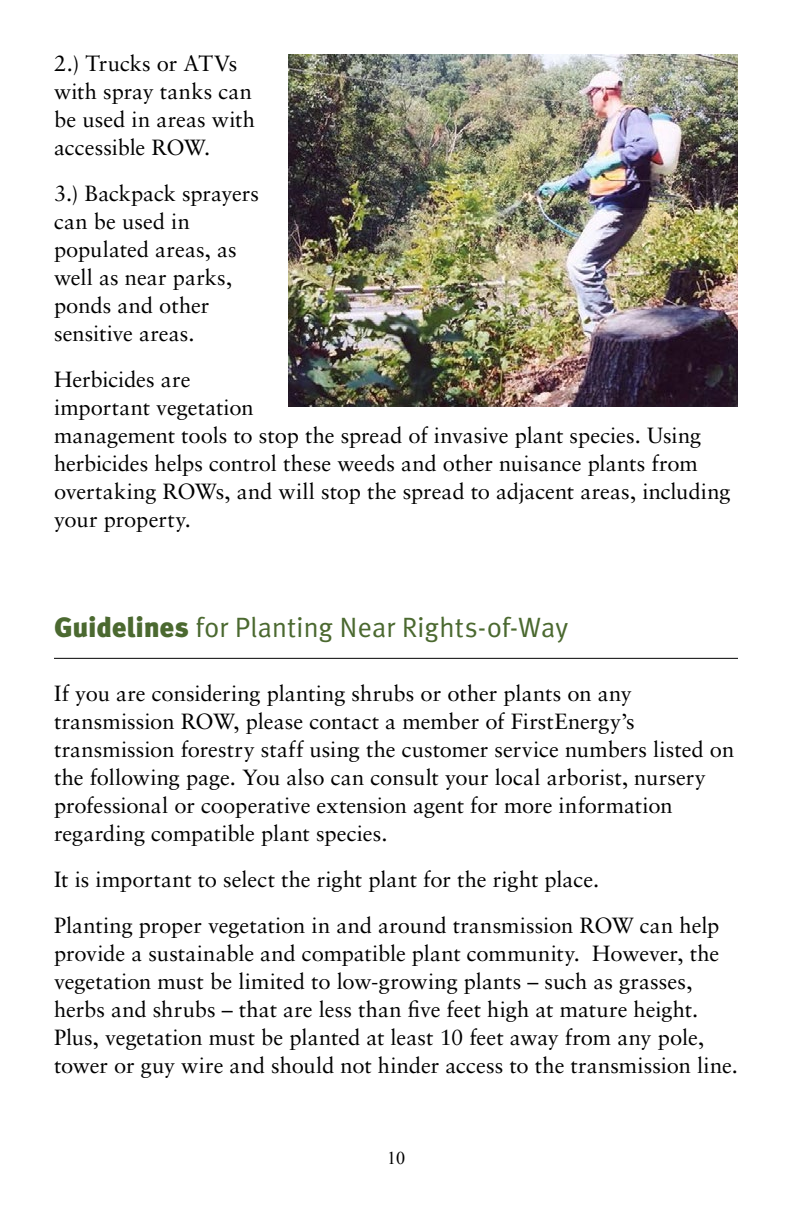
<style>
.page{position:relative;width:792px;height:1224px;background:#fff}
.page>*{position:absolute;margin:0;border:0;box-sizing:border-box;transform-origin:0 0}
.body_text{font:28px "Meta OT Norm";letter-spacing:-.01em;color:#4b6930}
.body_text-2{font:22px/28px "Sabon LT Std";color:#000}
.t1{font:18px "Times New Roman";color:#000}
.s1{font-family:"Meta OT";font-weight:900}
</style>
<div class="page">
<img style="left:288px;top:54px;width:450px;height:353px">
<hr style="left:54px;top:658px;width:684px;height:1px;background:#000">
<p class="body_text-2" style="left:54px;top:49px;width:203px">2.) Trucks or ATVs with spray tanks can be used in areas with accessible ROW.</p>
<p class="body_text-2" style="left:54px;top:179px;width:207px">3.) Backpack sprayers can be used in populated areas, as well as near parks, ponds and other sensitive areas.</p>
<p class="body_text-2" style="left:54px;top:365px;width:678px">Herbicides are<br>important vegetation<br>management tools to stop the spread of invasive plant species. Using herbicides helps control these weeds and other nuisance plants from overtaking ROWs, and will stop the spread to adjacent areas, including your property.</p>
<p class="body_text" style="left:54px;top:610px;width:516px"><span class="s1">Guidelines</span> for Planting Near Rights-of-Way</p>
<p class="body_text-2" style="left:54px;top:679px;width:682px">If you are considering planting shrubs or other plants on any transmission ROW, please contact a member of FirstEnergy’s transmission forestry staff using the customer service numbers listed on the following page. You also can consult your local arborist, nursery professional or cooperative extension agent for more information regarding compatible plant species.</p>
<p class="body_text-2" style="left:54px;top:865px;width:547px">It is important to select the right plant for the right place.</p>
<p class="body_text-2" style="left:54px;top:911px;width:686px">Planting proper vegetation in and around transmission ROW can help provide a sustainable and compatible plant community. However, the vegetation must be limited to low-growing plants – such as grasses, herbs and shrubs – that are less than five feet high at mature height.<br>Plus, vegetation must be planted at least 10 feet away from any pole, tower or guy wire and should not hinder access to the transmission line.</p>
<p class="t1" style="left:387px;top:1146px;width:19px">10</p>
</div>
